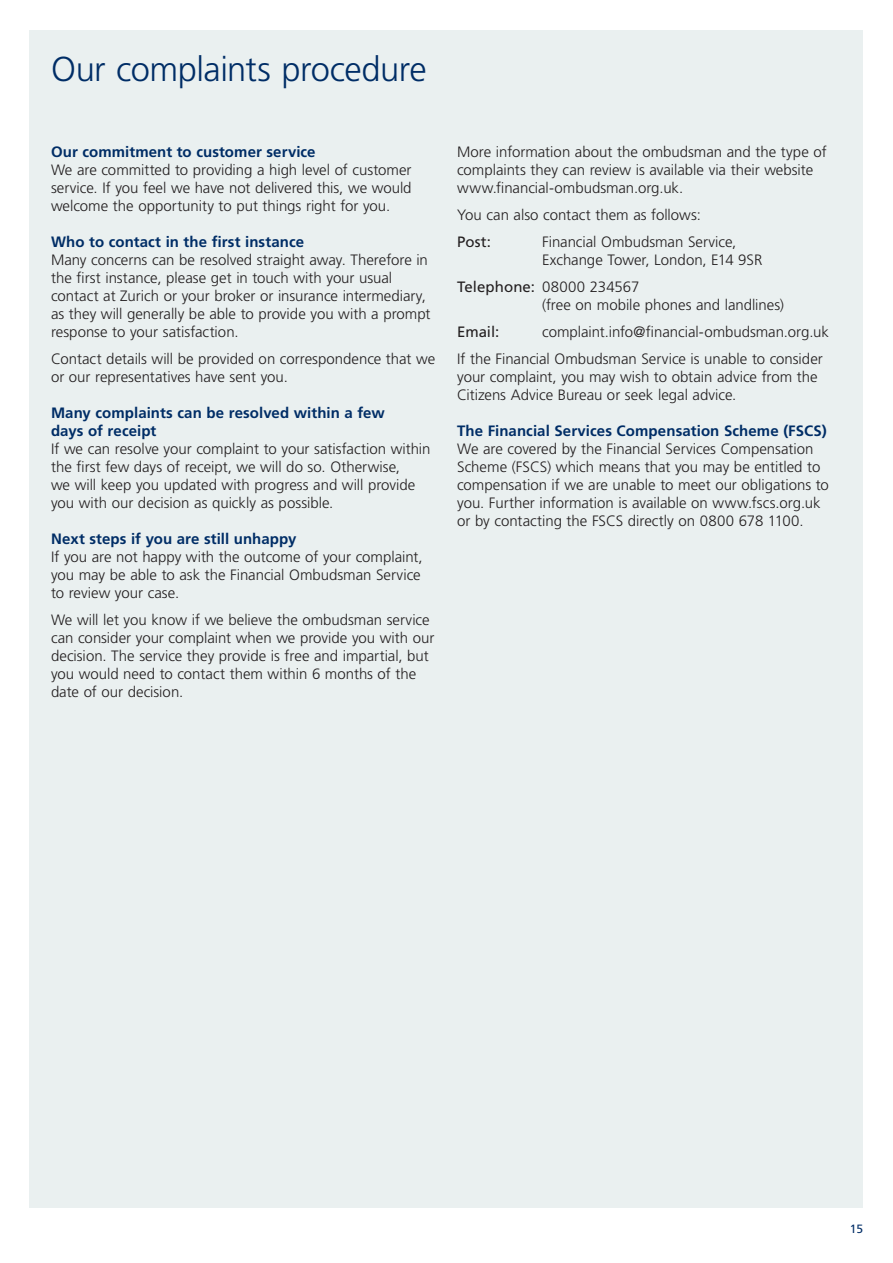
<style>
.page{position:relative;width:893px;height:1263px;background:#fff}
.page>*{position:absolute;margin:0;border:0;box-sizing:border-box;transform-origin:0 0}
.Head_1{font:300 34.5px "Frutiger LT Std";letter-spacing:-.015em;color:#002d66}
.Body{font:300 15px/18px "Frutiger LT Std";color:#231f20}
.Head_3{font:700 15px/18px "Frutiger LT Std";letter-spacing:.005em;color:#002d66}
.Body-2{font:15px "Frutiger LT Std";color:#231f20}
.t1{font:12px "Frutiger LT Std";color:#002d66}
.s1{font-weight:400}
</style>
<div class="page">
<div style="left:30px;top:30px;width:833px;height:1178px;background:#eaf0f0"></div>
<p class="Head_1" style="left:51px;top:50px;width:377px">Our complaints procedure</p>
<p class="Head_3" style="left:51px;top:142px;width:266px">Our commitment to customer service</p>
<p class="Body" style="left:51px;top:161px;width:362px;text-align:justify">We are committed to providing a high level of customer service. If you feel we have not delivered this, we would welcome the opportunity to put things right for you.</p>
<p class="Head_3" style="left:51px;top:232px;width:255px">Who to contact in the first instance</p>
<p class="Body" style="left:51px;top:251px;width:381px">Many concerns can be resolved straight away. Therefore in the first instance, please get in touch with your usual contact at Zurich or your broker or insurance intermediary, as they will generally be able to provide you with a prompt response to your satisfaction.</p>
<p class="Body" style="left:51px;top:350px;width:386px">Contact details will be provided on correspondence that we or our representatives have sent you.</p>
<p class="Head_3" style="left:51px;top:403px;width:335px">Many complaints can be resolved within a few days of receipt</p>
<p class="Body" style="left:51px;top:440px;width:381px">If we can resolve your complaint to your satisfaction within the first few days of receipt, we will do so. Otherwise,<br>we will keep you updated with progress and will provide you with our decision as quickly as possible.</p>
<p class="Head_3" style="left:51px;top:529px;width:247px">Next steps if you are still unhappy</p>
<p class="Body" style="left:51px;top:548px;width:373px">If you are not happy with the outcome of your complaint, you may be able to ask the Financial Ombudsman Service to review your case.</p>
<p class="Body" style="left:51px;top:611px;width:385px">We will let you know if we believe the ombudsman service can consider your complaint when we provide you with our decision. The service they provide is free and impartial, but you would need to contact them within 6 months of the date of our decision.</p>
<p class="Body" style="left:457px;top:143px;width:371px">More information about the ombudsman and the type of complaints they can review is available via their website www.financial-ombudsman.org.uk.</p>
<p class="Body" style="left:457px;top:206px;width:245px">You can also contact them as follows:</p>
<p class="Body-2" style="left:457px;top:233px;width:35px">Post:</p>
<p class="Body" style="left:542px;top:233px;width:222px">Financial Ombudsman Service,<br>Exchange Tower, London, E14 9SR</p>
<p class="Body" style="left:542px;top:278px;width:243px;text-indent:-85px"><span class="s1">Telephone:</span> 08000 234567<br>(free on mobile phones and landlines)</p>
<p class="Body-2" style="left:457px;top:323px;width:44px">Email:</p>
<p class="Body" style="left:542px;top:323px;width:288px">complaint.info@financial-ombudsman.org.uk</p>
<p class="Body" style="left:457px;top:350px;width:367px">If the Financial Ombudsman Service is unable to consider your complaint, you may wish to obtain advice from the<br>Citizens Advice Bureau or seek legal advice.</p>
<p class="Head_3" style="left:457px;top:421px;width:371px">The Financial Services Compensation Scheme (FSCS)</p>
<p class="Body" style="left:457px;top:440px;width:373px">We are covered by the Financial Services Compensation Scheme (FSCS) which means that you may be entitled to compensation if we are unable to meet our obligations to you. Further information is available on www.fscs.org.uk or by contacting the FSCS directly on 0800 678 1100.</p>
<p class="t1" style="left:850px;top:1222px;width:15px">15</p>
</div>
